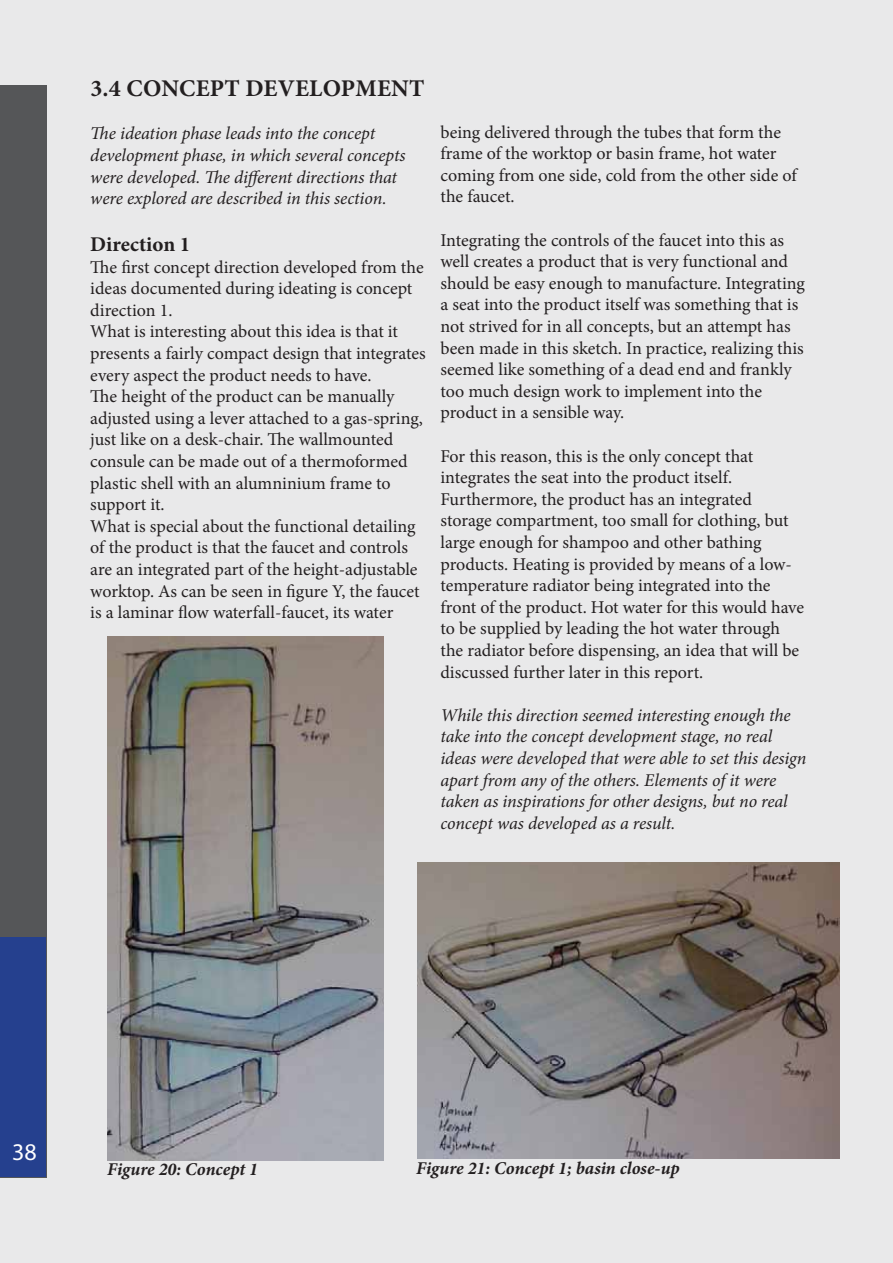
<style>
.page{position:relative;width:893px;height:1263px;background:#e9e9ea}
.page>*{position:absolute;margin:0;border:0;box-sizing:border-box;transform-origin:0 0}
.t1{font:700 24px "Minion Pro";letter-spacing:.01em;color:#231f20}
.t2{font:24px "Myriad Pro";color:#fff}
.t3{font:700 21px "Minion Pro";color:#231f20}
.t4{font:18px/21.6px "Minion Pro";color:#231f20}
.t5{font:italic 18px/21.6px "Minion Pro";letter-spacing:-.005em;color:#231f20}
.t6{font:italic 700 18px "Minion Pro";color:#231f20}
</style>
<div class="page">
<div style="left:0;top:85px;width:47px;height:1093px;background:#555658"></div>
<div style="left:1px;top:937px;width:45px;height:240px;background:#25408e"></div>
<img style="left:108px;top:636px;width:276px;height:524px">
<img style="left:417px;top:862px;width:422px;height:297px">
<h1 class="t1" style="left:90px;top:79px;width:336px">3.4 CONCEPT DEVELOPMENT</h1>
<p class="t5" style="left:90px;top:124px;width:317px">The ideation phase leads into the concept development phase, in which several concepts were developed. The different directions that were explored are described in this section.</p>
<p class="t3" style="left:90px;top:236px;width:102px">Direction 1</p>
<p class="t4" style="left:90px;top:258px;width:337px">The first concept direction developed from the ideas documented during ideating is concept direction 1.<br>What is interesting about this idea is that it presents a fairly compact design that integrates every aspect the product needs to have.<br>The height of the product can be manually adjusted using a lever attached to a gas-spring, just like on a desk-chair. The wallmounted consule can be made out of a thermoformed plastic shell with an alumninium frame to support it.<br>What is special about the functional detailing of the product is that the faucet and controls are an integrated part of the height-adjustable worktop. As can be seen in figure Y, the faucet is a laminar flow waterfall-faucet, its water</p>
<p class="t4" style="left:440px;top:122px;width:358px">being delivered through the tubes that form the frame of the worktop or basin frame, hot water coming from one side, cold from the other side of the faucet.</p>
<p class="t4" style="left:440px;top:230px;width:366px">Integrating the controls of the faucet into this as well creates a product that is very functional and should be easy enough to manufacture. Integrating a seat into the product itself was something that is not strived for in all concepts, but an attempt has been made in this sketch. In practice, realizing this seemed like something of a dead end and frankly too much design work to implement into the product in a sensible way.</p>
<p class="t4" style="left:440px;top:446px;width:365px">For this reason, this is the only concept that integrates the seat into the product itself.<br>Furthermore, the product has an integrated storage compartment, too small for clothing, but large enough for shampoo and other bathing products. Heating is provided by means of a low&shy;temperature radiator being integrated into the front of the product. Hot water for this would have to be supplied by leading the hot water through the radiator before dispensing, an idea that will be discussed further later in this report.</p>
<p class="t5" style="left:440px;top:706px;width:367px">While this direction seemed interesting enough the take into the concept development stage, no real ideas were developed that were able to set this design apart from any of the others. Elements of it were taken as inspirations for other designs, but no real concept was developed as a result.</p>
<h1 class="t2" style="left:12px;top:1143px;width:26px">38</h1>
<p class="t6" style="left:107px;top:1162px;width:152px">Figure 20: Concept 1</p>
<p class="t6" style="left:416px;top:1161px;width:265px">Figure 21: Concept 1; basin close-up</p>
</div>
